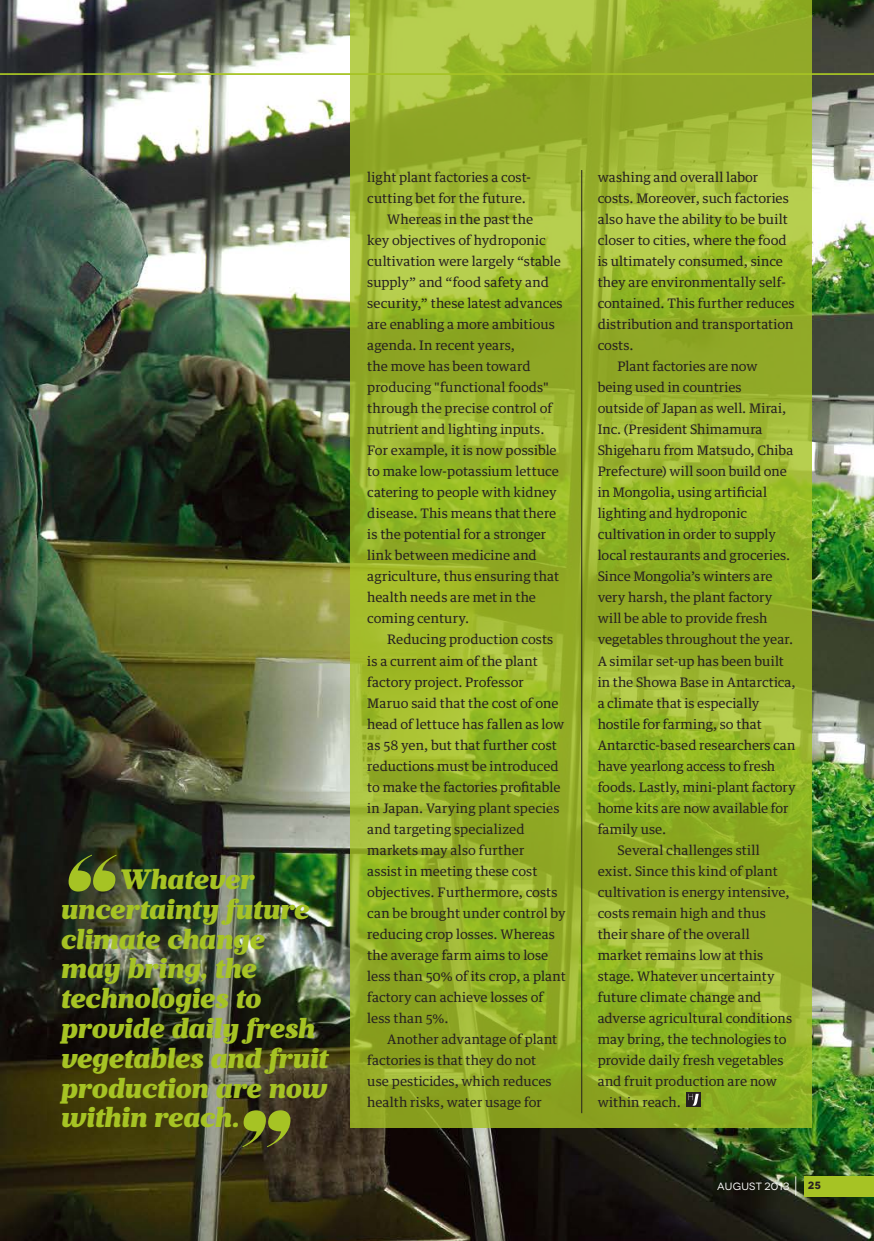
<style>
.page{position:relative;width:874px;height:1241px;background:#fff}
.page>*{position:absolute;margin:0;border:0;box-sizing:border-box;transform-origin:0 0}
.t1{font:italic 900 122.5px "Prumo Display";color:#a6c324}
.t2{font:italic 900 28px/29.8px "Prumo Banner";color:#a6c324}
.t3{font:13.12px/21px "Guardian Text Egyp";letter-spacing:.005em;color:#262020}
.t4{font:10.5px "Novecentowide";letter-spacing:.02em;color:#fff}
.s1{font-weight:300;font-size:22.75px}
.s2{font-weight:700;color:#262020}
</style>
<div class="page">
<img style="left:0;top:0;width:873px;height:1240px">
<div style="left:803px;top:1175px;width:70px;height:21px;background:#a6c324"></div>
<hr style="left:0;top:73px;width:873px;height:2px;background:#a6c324">
<svg style="left:350px;top:0;width:461px;height:1127px;background:#98b42d"></svg>
<svg style="left:686px;top:1092px;width:14px;height:14px"></svg>
<svg style="left:688px;top:1093px;width:10px;height:12px"></svg>
<hr style="left:581px;top:170px;width:1px;height:942px;background:#262020">
<p class="t1" style="left:61px;top:823px;width:56px">“</p>
<p class="t2" style="left:61px;top:865px;width:269px;text-indent:59px">Whatever uncertainty future climate change may bring, the technologies to provide daily fresh vegetables and fruit production are now within reach.</p>
<p class="t1" style="left:233px;top:1079px;width:56px">”</p>
<p class="t3" style="left:367px;top:166px;width:165px">light plant factories a cost&shy;cutting bet for the future.</p>
<p class="t3" style="left:367px;top:208px;width:197px;text-indent:20px">Whereas in the past the<br>key objectives of hydroponic cultivation were largely “stable supply” and “food safety and security,” these latest advances are enabling a more ambitious agenda. In recent years,<br>the move has been toward producing "functional foods" through the precise control of nutrient and lighting inputs.<br>For example, it is now possible to make low-potassium lettuce catering to people with kidney disease. This means that there is the potential for a stronger link between medicine and agriculture, thus ensuring that health needs are met in the coming century.</p>
<p class="t3" style="left:367px;top:628px;width:200px;text-indent:20px">Reducing production costs is a current aim of the plant factory project. Professor<br>Maruo said that the cost of one head of lettuce has fallen as low as 58 yen, but that further cost reductions must be introduced to make the factories profitable in Japan. Varying plant species and targeting specialized markets may also further<br>assist in meeting these cost objectives. Furthermore, costs can be brought under control by reducing crop losses. Whereas the average farm aims to lose less than 50% of its crop, a plant factory can achieve losses of less than 5%.</p>
<p class="t3" style="left:367px;top:1027px;width:191px;text-indent:20px">Another advantage of plant factories is that they do not use pesticides, which reduces health risks, water usage for</p>
<p class="t3" style="left:597px;top:166px;width:198px">washing and overall labor costs. Moreover, such factories also have the ability to be built closer to cities, where the food is ultimately consumed, since they are environmentally self&shy;contained. This further reduces distribution and transportation costs.</p>
<p class="t3" style="left:597px;top:355px;width:199px;text-indent:20px">Plant factories are now<br>being used in countries<br>outside of Japan as well. Mirai,<br>Inc. (President Shimamura<br>Shigeharu from Matsudo, Chiba<br>Prefecture) will soon build one in Mongolia, using artificial lighting and hydroponic cultivation in order to supply local restaurants and groceries.<br>Since Mongolia’s winters are very harsh, the plant factory will be able to provide fresh vegetables throughout the year.<br>A similar set-up has been built in the Showa Base in Antarctica, a climate that is especially hostile for farming, so that<br>Antarctic-based researchers can have yearlong access to fresh foods. Lastly, mini-plant factory home kits are now available for family use.</p>
<p class="t3" style="left:597px;top:838px;width:196px;text-indent:20px">Several challenges still exist. Since this kind of plant cultivation is energy intensive, costs remain high and thus their share of the overall market remains low at this stage. Whatever uncertainty future climate change and adverse agricultural conditions may bring, the technologies to provide daily fresh vegetables and fruit production are now within reach.</p>
<p class="t4" style="left:717px;top:1179px;width:105px">AUGUST 2013 <span class="s1">|</span> <span class="s2">25</span></p>
</div>
